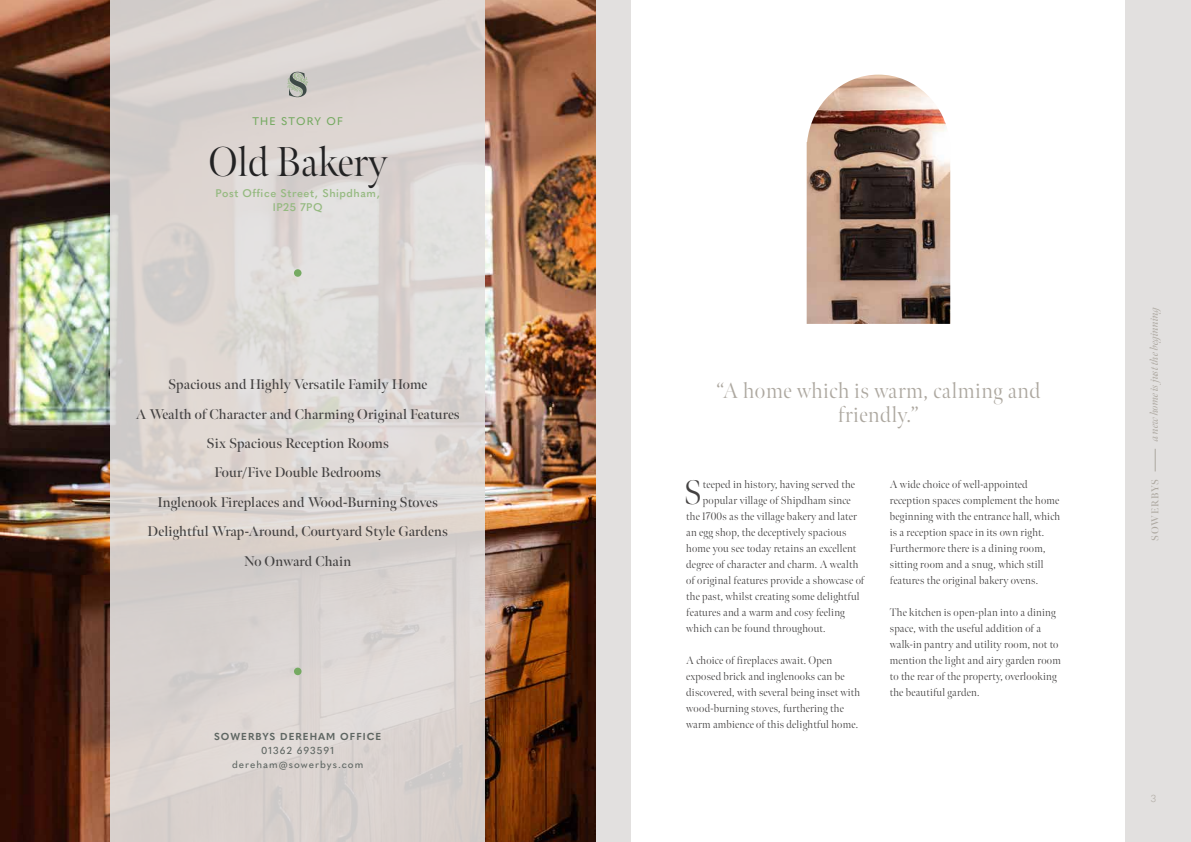
<style>
.page{position:relative;width:1191px;height:842px;background:#fff}
.page>*{position:absolute;margin:0;border:0;box-sizing:border-box;transform-origin:0 0}
.t1{font:300 41.5px "Meno Banner";color:#222223}
.t2{font:300 34px "Meno Banner";color:#434141}
.t3{font:300 22px/24px "Meno Banner";letter-spacing:.025em;color:#ada8a0;text-align:center}
.t4{font:600 14px/29.3px "Meno Banner";letter-spacing:.01em;color:#434141;text-align:center}
.t5{font:300 11px/16px "Meno Banner";letter-spacing:.02em;color:#434141}
.t6{font:600 11px/14px "Quasimoda";letter-spacing:.05em;color:#96ba81;text-align:center}
.t7{font:italic 11px "Meno Banner";letter-spacing:-.01em;color:#ada8a0}
.t8{font:500 11px "Quasimoda";letter-spacing:.1em;color:#76aa62}
.t9{font:500 10px/14px "Quasimoda";letter-spacing:.1em;color:#5e6662;text-align:center}
.t10{font:700 10px "Quasimoda";letter-spacing:.1em;color:#5e6662}
.t11{font:600 10px "Meno Banner";letter-spacing:.08em;color:#ada8a0}
.t12{font:300 10px "Quasimoda";color:#ada8a0}
</style>
<div class="page">
<div style="left:595px;top:0;width:596px;height:842px;background:#e2e0df"></div>
<svg style="left:1155px;top:449px;width:1px;height:22px"></svg>
<img style="left:0;top:0;width:595px;height:842px">
<svg style="left:111px;top:0;width:374px;height:842px;background:#dad4d1"></svg>
<div style="left:294px;top:269px;width:7px;height:8px;background:#76aa62;border-radius:50%"></div>
<div style="left:294px;top:668px;width:7px;height:7px;background:#76aa62;border-radius:50%"></div>
<svg style="left:287px;top:72px;width:21px;height:25px"></svg>
<div style="left:631px;top:0;width:494px;height:842px;background:#fff"></div>
<img style="left:806px;top:75px;width:144px;height:249px">
<p class="t8" style="left:252px;top:113px;width:92px">THE STORY OF</p>
<h1 class="t1" style="left:208px;top:137px;width:180px">Old Bakery</h1>
<p class="t6" style="left:216px;top:186px;width:166px">Post Office Street, Shipdham,<br>IP25 7PQ</p>
<p class="t4" style="left:136px;top:370px;width:325px">Spacious and Highly Versatile Family Home<br>A Wealth of Character and Charming Original Features Six Spacious Reception Rooms<br>Four/Five Double Bedrooms<br>Inglenook Fireplaces and Wood-Burning Stoves Delightful Wrap-Around, Courtyard Style Gardens<br>No Onward Chain</p>
<p class="t10" style="left:214px;top:728px;width:169px">SOWERBYS DEREHAM OFFICE</p>
<p class="t9" style="left:232px;top:742px;width:133px">01362 693591 dereham@sowerbys.com</p>
<h3 class="t3" style="left:716px;top:379px;width:326px">“A home which is warm, calming and friendly.”</h3>
<h2 class="t2" style="left:684px;top:472px;width:20px">S</h2>
<p class="t5" style="left:703px;top:477px;width:154px">teeped in history, having served the</p>
<p class="t5" style="left:703px;top:493px;width:149px">popular village of Shipdham since</p>
<p class="t5" style="left:686px;top:509px;width:172px">the 1700s as the village bakery and later</p>
<p class="t5" style="left:686px;top:525px;width:162px">an egg shop, the deceptively spacious</p>
<p class="t5" style="left:686px;top:541px;width:172px">home you see today retains an excellent</p>
<p class="t5" style="left:686px;top:557px;width:174px">degree of character and charm. A wealth</p>
<p class="t5" style="left:686px;top:573px;width:179px">of original features provide a showcase of</p>
<p class="t5" style="left:686px;top:589px;width:175px">the past, whilst creating some delightful</p>
<p class="t5" style="left:686px;top:605px;width:160px">features and a warm and cosy feeling</p>
<p class="t5" style="left:686px;top:621px;width:141px">which can be found throughout.</p>
<p class="t5" style="left:686px;top:653px;width:175px">A choice of fireplaces await. Open exposed brick and inglenooks can be discovered, with several being inset with wood-burning stoves, furthering the warm ambience of this delightful home.</p>
<p class="t5" style="left:889px;top:477px;width:172px">A wide choice of well-appointed reception spaces complement the home beginning with the entrance hall, which is a reception space in its own right.<br>Furthermore there is a dining room, sitting room and a snug, which still features the original bakery ovens.</p>
<p class="t5" style="left:889px;top:605px;width:173px">The kitchen is open-plan into a dining space, with the useful addition of a walk-in pantry and utility room, not to mention the light and airy garden room to the rear of the property, overlooking the beautiful garden.</p>
<p class="t7" style="left:1147px;top:441px;width:138px;rotate:-90deg">a new home is just the beginning</p>
<p class="t11" style="left:1149px;top:541px;width:63px;rotate:-90deg">SOWERBYS</p>
<p class="t12" style="left:1150px;top:791px;width:7px">3</p>
</div>
